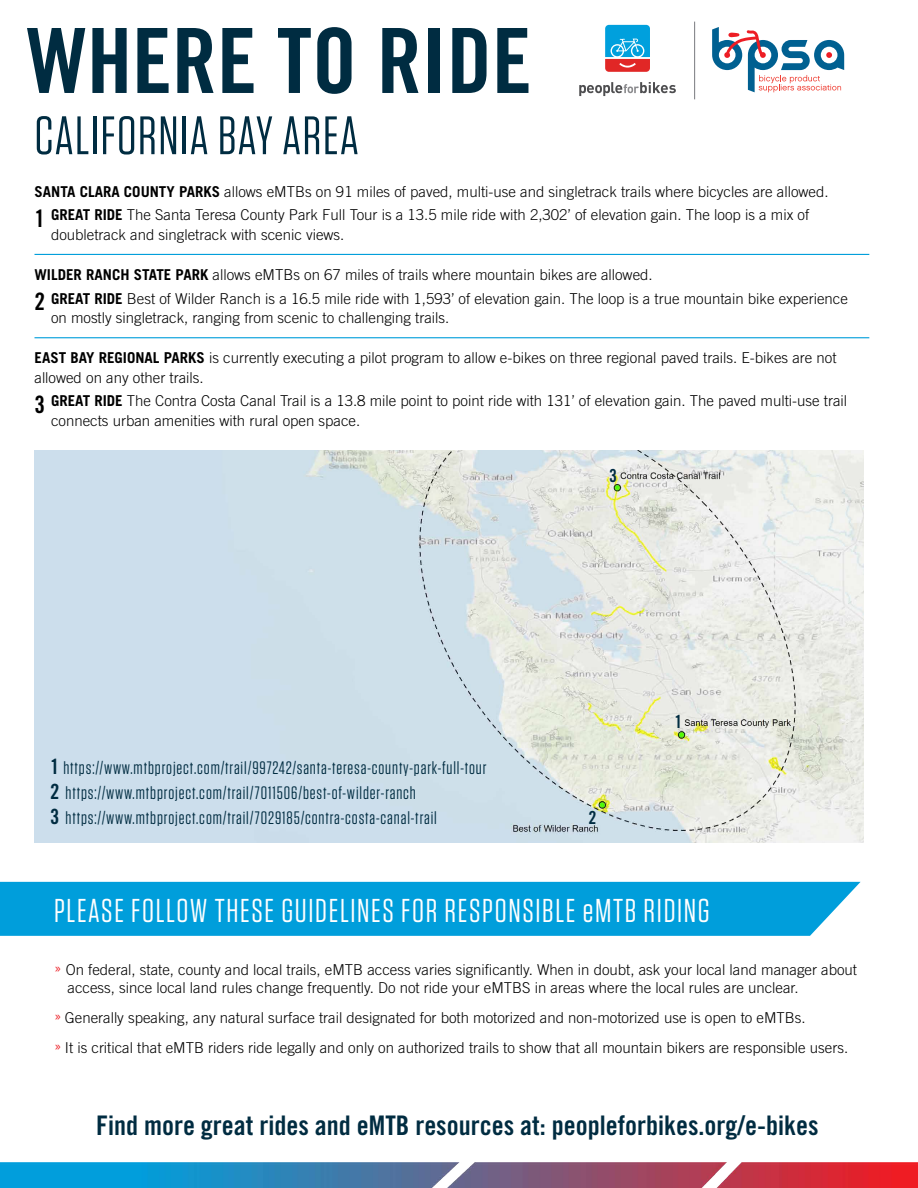
<style>
.page{position:relative;width:918px;height:1188px;background:#fff}
.page>*{position:absolute;margin:0;border:0;box-sizing:border-box;transform-origin:0 0}
.t1{font:90px "Trade Gothic LT Std Bd Cn 20";color:#002c41}
.t2{font:54px "Tungsten";letter-spacing:.025em;color:#002c41}
.t3{font:33px "Tungsten";letter-spacing:.05em;color:#fff}
.t4{font:27px "Trade Gothic LT Std Bd Cn 20";color:#002c41}
.t5{font:24px "Trade Gothic LT Std Bd Cn 20";color:#000}
.t6{font:18px/25.2px "Tungsten";letter-spacing:.05em;color:#002c41}
.t7{font:18px "Trade Gothic LT Std Bd Cn 20";color:#002c41}
.t8{font:300 15px/23.7px "Trade Gothic LT Std";color:#000}
.s1{font-weight:700}
.s2{font-family:"Trade Gothic LT Std Bd Cn 20";font-size:21px}
.s3{font-family:"Trade Gothic LT Std Cn 18";font-weight:400;color:#ed1d24}
</style>
<div class="page">
<svg style="left:712px;top:27px;width:132px;height:65px"></svg>
<svg style="left:579px;top:82px;width:97px;height:14px"></svg>
<svg style="left:605px;top:24px;width:45px;height:48px;background:#6291b4"></svg>
<img style="left:0;top:1162px;width:918px;height:26px">
<hr style="left:694px;top:22px;width:1px;height:77px;background:#88898d">
<div style="left:0;top:882px;width:861px;height:54px;background:#009edb"></div>
<img style="left:35px;top:450px;width:829px;height:392px">
<hr style="left:34px;top:254px;width:835px;height:1px;background:#009edb">
<hr style="left:34px;top:337px;width:835px;height:1px;background:#009edb">
<h1 class="t1" style="left:27px;top:6px;width:506px">WHERE TO RIDE</h1>
<h2 class="t2" style="left:34px;top:108px;width:326px">CALIFORNIA BAY AREA</h2>
<p class="t8" style="left:34px;top:179px;width:796px;text-align:center"><span class="s1">SANTA CLARA COUNTY PARKS</span> allows eMTBs on 91 miles of paved, multi-use and singletrack trails where bicycles are allowed.<br><span class="s1">GREAT RIDE</span> The Santa Teresa County Park Full Tour is a 13.5 mile ride with 2,302’ of elevation gain. The loop is a mix of</p>
<p class="t8" style="left:51px;top:222px;width:295px">doubletrack and singletrack with scenic views.</p>
<h3 class="t5" style="left:34px;top:204px;width:12px">1</h3>
<p class="t8" style="left:51px;top:263px;width:798px;text-indent:-16px"><span class="s1">WILDER RANCH STATE PARK</span> allows eMTBs on 67 miles of trails where mountain bikes are allowed.<br><span class="s1">GREAT RIDE</span> Best of Wilder Ranch is a 16.5 mile ride with 1,593’ of elevation gain. The loop is a true mountain bike experience</p>
<p class="t8" style="left:51px;top:306px;width:400px">on mostly singletrack, ranging from scenic to challenging trails.</p>
<h3 class="t5" style="left:34px;top:287px;width:12px">2</h3>
<p class="t8" style="left:34px;top:348px;width:804px;line-height:19.5px"><span class="s1">EAST BAY REGIONAL PARKS</span> is currently executing a pilot program to allow e-bikes on three regional paved trails. E-bikes are not allowed on any other trails.</p>
<p class="t8" style="left:51px;top:391px;width:798px;line-height:19.5px"><span class="s1">GREAT RIDE</span> The Contra Costa Canal Trail is a 13.8 mile point to point ride with 131’ of elevation gain. The paved multi-use trail connects urban amenities with rural open space.</p>
<h3 class="t5" style="left:34px;top:390px;width:12px">3</h3>
<p class="t6" style="left:50px;top:755px;width:438px"><span class="s2">1</span> https://www.mtbproject.com/trail/997242/santa-teresa-county-park-full-tour<br><span class="s2">2</span> https://www.mtbproject.com/trail/7011506/best-of-wilder-ranch<br><span class="s2">3</span> https://www.mtbproject.com/trail/7029185/contra-costa-canal-trail</p>
<p class="t7" style="left:609px;top:464px;width:9px">3</p>
<p class="t7" style="left:589px;top:807px;width:9px">2</p>
<p class="t7" style="left:674px;top:711px;width:9px">1</p>
<h3 class="t3" style="left:54px;top:894px;width:657px">PLEASE FOLLOW THESE GUIDELINES FOR RESPONSIBLE eMTB RIDING</h3>
<p class="t8" style="left:68px;top:961px;width:791px;line-height:18px;text-indent:-14px"><span class="s3">»</span> On federal, state, county and local trails, eMTB access varies significantly. When in doubt, ask your local land manager about access, since local land rules change frequently. Do not ride your eMTBS in areas where the local rules are unclear.</p>
<p class="t8" style="left:54px;top:1003px;width:796px;line-height:30px"><span class="s3">»</span> Generally speaking, any natural surface trail designated for both motorized and non-motorized use is open to eMTBs.<br><span class="s3">»</span> It is critical that eMTB riders ride legally and only on authorized trails to show that all mountain bikers are responsible users.</p>
<h3 class="t4" style="left:96px;top:1109px;width:724px">Find more great rides and eMTB resources at: peopleforbikes.org/e-bikes</h3>
</div>
